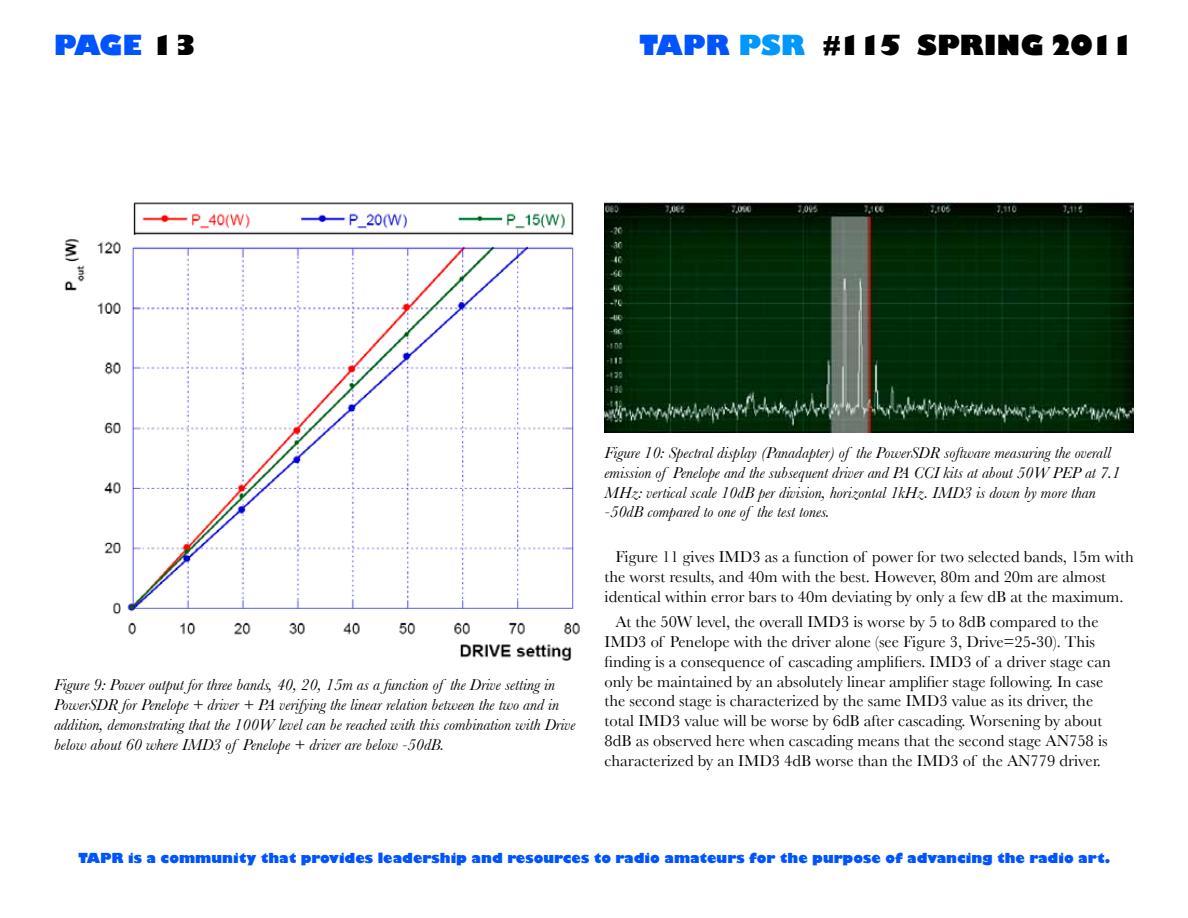
<style>
.page{position:relative;width:1188px;height:918px;background:#fff}
.page>*{position:absolute;margin:0;border:0;box-sizing:border-box;transform-origin:0 0}
.t1{font:800 27px "Gill Sans";color:#000}
.t2{font:800 27px "Gill Sans";letter-spacing:-.03em;color:#0054ff}
.t3{font:16.5px/19.8px "Baskerville";color:#000}
.t4{font:italic 16.5px/19.8px "Baskerville";color:#000}
.t5{font:800 13.5px "Gill Sans";color:#0054ff}
.s1{color:#000}
.s2{color:#0054ff}
.s3{color:#0097ff}
</style>
<div class="page">
<img style="left:64px;top:202px;width:516px;height:459px">
<img style="left:605px;top:202px;width:529px;height:230px">
<h1 class="t2" style="left:54px;top:28px;width:144px">PAGE <span class="s1">13</span></h1>
<h1 class="t1" style="left:640px;top:28px;width:496px"><span class="s2">TAPR</span> <span class="s3">PSR</span> #115 SPRING 2011</h1>
<p class="t4" style="left:54px;top:675px;width:523px">Figure 9: Power output for three bands, 40, 20, 15m as a function of the Drive setting in PowerSDR for Penelope + driver + PA verifying the linear relation between the two and in addition, demonstrating that the 100W level can be reached with this combination with Drive below about 60 where IMD3 of Penelope + driver are below -50dB.</p>
<p class="t4" style="left:605px;top:443px;width:517px">Figure 10: Spectral display (Panadapter) of the PowerSDR software measuring the overall emission of Penelope and the subsequent driver and PA CCI kits at about 50W PEP at 7.1<br>MHz: vertical scale 10dB per division, horizontal 1kHz. IMD3 is down by more than -50dB compared to one of the test tones.</p>
<p class="t3" style="left:605px;top:547px;width:531px;text-indent:11px">Figure 11 gives IMD3 as a function of power for two selected bands, 15m with the worst results, and 40m with the best. However, 80m and 20m are almost identical within error bars to 40m deviating by only a few dB at the maximum.</p>
<p class="t3" style="left:605px;top:612px;width:508px;text-indent:11px">At the 50W level, the overall IMD3 is worse by 5 to 8dB compared to the IMD3 of Penelope with the driver alone (see Figure 3, Drive=25-30). This finding is a consequence of cascading amplifiers. IMD3 of a driver stage can only be maintained by an absolutely linear amplifier stage following. In case the second stage is characterized by the same IMD3 value as its driver, the total IMD3 value will be worse by 6dB after cascading. Worsening by about 8dB as observed here when cascading means that the second stage AN758 is characterized by an IMD3 4dB worse than the IMD3 of the AN779 driver.</p>
<p class="t5" style="left:79px;top:850px;width:1033px">TAPR is a community that provides leadership and resources to radio amateurs for the purpose of advancing the radio art.</p>
</div>
